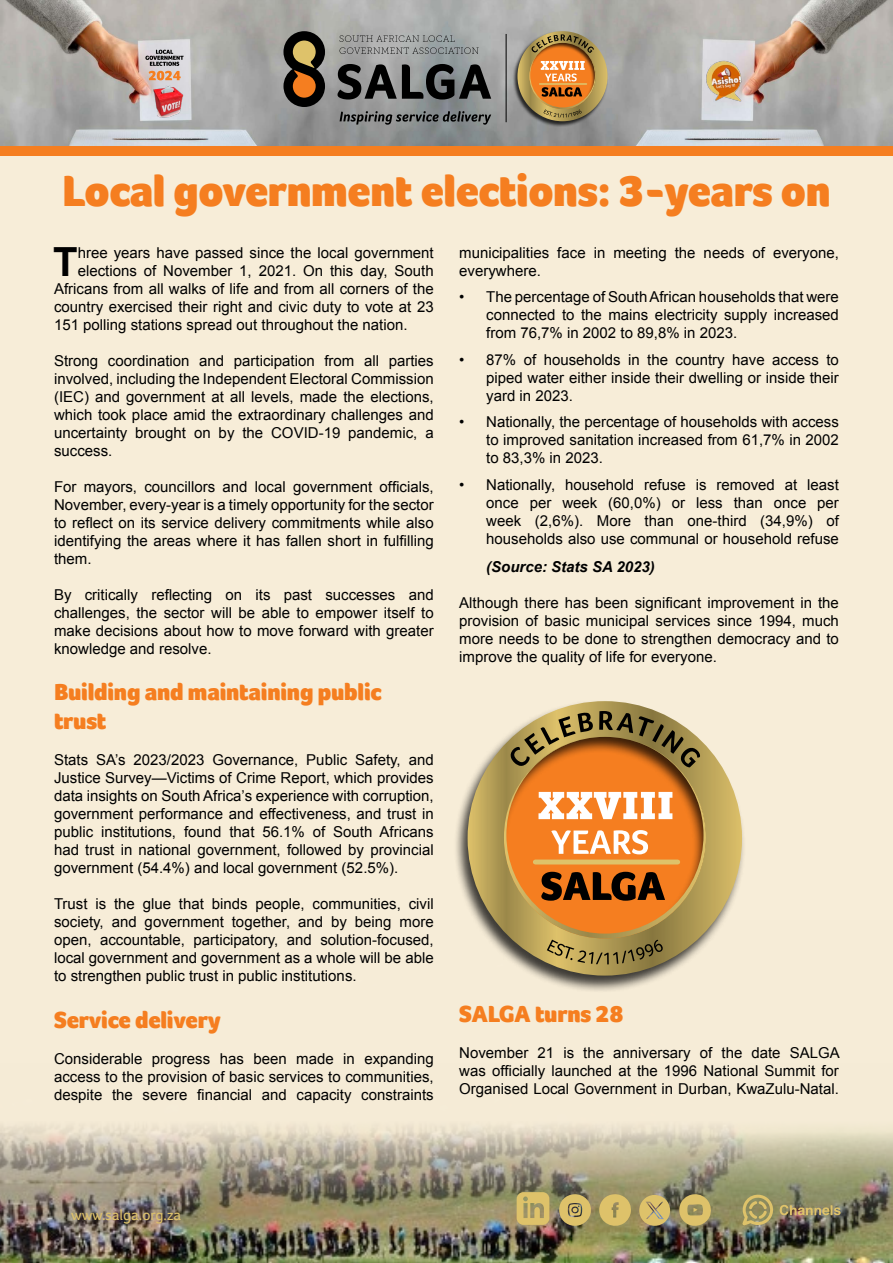
<style>
.page{position:relative;width:893px;height:1263px;background:#f7edd8}
.page>*{position:absolute;margin:0;border:0;box-sizing:border-box;transform-origin:0 0}
.t1{font:900 45px "Foco";letter-spacing:-.01em;color:#f57e20}
.t2{font:700 40.2px "Arial";color:#000}
.t3{font:900 24px/28.8px "Foco";letter-spacing:-.01em;color:#f57e20}
.t4{font:15.3px "Foco";color:#dec26a}
.t5{font:15px/18px "Arial";color:#000;text-align:justify}
.t6{font:italic 700 15px "Arial";color:#000}
</style>
<div class="page">
<img style="left:0;top:1125px;width:893px;height:138px">
<img style="left:448px;top:0;width:445px;height:147px">
<img style="left:0;top:0;width:448px;height:147px">
<img style="left:704px;top:60px;width:40px;height:41px">
<div style="left:453px;top:700px;width:293px;height:293px;background:#000;opacity:.75"></div>
<svg style="left:468px;top:701px;width:274px;height:274px"></svg>
<svg style="left:504px;top:711px;width:202px;height:253px;background:#c48744"></svg>
<svg style="left:145px;top:50px;width:39px;height:30px"></svg>
<div style="left:0;top:147px;width:893px;height:9px;background:#f57e20"></div>
<img style="left:151px;top:85px;width:35px;height:33px">
<svg style="left:599px;top:1193px;width:33px;height:37px"></svg>
<svg style="left:559px;top:1193px;width:34px;height:33px"></svg>
<svg style="left:678px;top:1193px;width:34px;height:35px"></svg>
<svg style="left:639px;top:1195px;width:31px;height:31px"></svg>
<svg style="left:742px;top:1194px;width:99px;height:31px;background:#938b61"></svg>
<svg style="left:517px;top:1192px;width:32px;height:33px"></svg>
<svg style="left:340px;top:111px;width:151px;height:14px;background:#666969"></svg>
<svg style="left:283px;top:31px;width:42px;height:76px;background:#5f4b31"></svg>
<svg style="left:337px;top:64px;width:154px;height:36px;background:#515253"></svg>
<svg style="left:340px;top:35px;width:139px;height:19px;background:#959897"></svg>
<hr style="left:506px;top:34px;width:1px;height:88px;background:#000">
<div style="left:513px;top:31px;width:96px;height:96px;background:#000;opacity:.75"></div>
<svg style="left:517px;top:31px;width:90px;height:90px;background:#b68a52"></svg>
<h1 class="t1" style="left:62px;top:161px;width:770px">Local government elections: 3-years on</h1>
<h2 class="t2" style="left:53px;top:235px;width:26px">T</h2>
<p class="t5" style="left:78px;top:243px;width:357px">hree years have passed since the local government</p>
<p class="t5" style="left:78px;top:261px;width:358px">elections of November 1, 2021. On this day, South</p>
<p class="t5" style="left:54px;top:279px;width:381px">Africans from all walks of life and from all corners of the</p>
<p class="t5" style="left:54px;top:297px;width:381px">country exercised their right and civic duty to vote at 23</p>
<p class="t5" style="left:54px;top:315px;width:355px">151 polling stations spread out throughout the nation.</p>
<p class="t5" style="left:54px;top:351px;width:381px">Strong coordination and participation from all parties involved, including the Independent Electoral Commission (IEC) and government at all levels, made the elections, which took place amid the extraordinary challenges and uncertainty brought on by the COVID-19 pandemic, a success.</p>
<p class="t5" style="left:54px;top:477px;width:381px">For mayors, councillors and local government officials, November, every-year is a timely opportunity for the sector to reflect on its service delivery commitments while also identifying the areas where it has fallen short in fulfilling them.</p>
<p class="t5" style="left:54px;top:585px;width:381px">By critically reflecting on its past successes and challenges, the sector will be able to empower itself to make decisions about how to move forward with greater knowledge and resolve.</p>
<h3 class="t3" style="left:54px;top:678px;width:329px">Building and maintaining public trust</h3>
<p class="t5" style="left:54px;top:751px;width:381px">Stats SA’s 2023/2023 Governance, Public Safety, and Justice Survey—Victims of Crime Report, which provides data insights on South Africa’s experience with corruption, government performance and effectiveness, and trust in public institutions, found that 56.1% of South Africans had trust in national government, followed by provincial government (54.4%) and local government (52.5%).</p>
<p class="t5" style="left:54px;top:895px;width:381px">Trust is the glue that binds people, communities, civil society, and government together, and by being more open, accountable, participatory, and solution-focused, local government and government as a whole will be able to strengthen public trust in public institutions.</p>
<h3 class="t3" style="left:54px;top:1005px;width:168px">Service delivery</h3>
<p class="t5" style="left:54px;top:1050px;width:381px">Considerable progress has been made in expanding access to the provision of basic services to communities, despite the severe financial and capacity constraints</p>
<p class="t5" style="left:459px;top:243px;width:381px">municipalities face in meeting the needs of everyone, everywhere.</p>
<p class="t5" style="left:486px;top:288px;width:354px;text-indent:-27px">• The percentage of South African households that were connected to the mains electricity supply increased from 76,7% in 2002 to 89,8% in 2023.</p>
<p class="t5" style="left:486px;top:350px;width:354px;text-indent:-27px">• 87% of households in the country have access to piped water either inside their dwelling or inside their yard in 2023.</p>
<p class="t5" style="left:486px;top:413px;width:354px;text-indent:-27px">• Nationally, the percentage of households with access to improved sanitation increased from 61,7% in 2002 to 83,3% in 2023.</p>
<p class="t5" style="left:486px;top:475px;width:354px;text-indent:-27px">• Nationally, household refuse is removed at least once per week (60,0%) or less than once per week (2,6%). More than one-third (34,9%) of households also use communal or household refuse</p>
<p class="t6" style="left:486px;top:557px;width:170px">(Source: Stats SA 2023)</p>
<p class="t5" style="left:459px;top:594px;width:381px">Although there has been significant improvement in the provision of basic municipal services since 1994, much more needs to be done to strengthen democracy and to improve the quality of life for everyone.</p>
<h3 class="t3" style="left:459px;top:1000px;width:166px">SALGA turns 28</h3>
<p class="t5" style="left:459px;top:1044px;width:382px">November 21 is the anniversary of the date SALGA was officially launched at the 1996 National Summit for Organised Local Government in Durban, KwaZulu-Natal.</p>
<p class="t4" style="left:71px;top:1204px;width:112px">www.salga.org.za</p>
</div>
